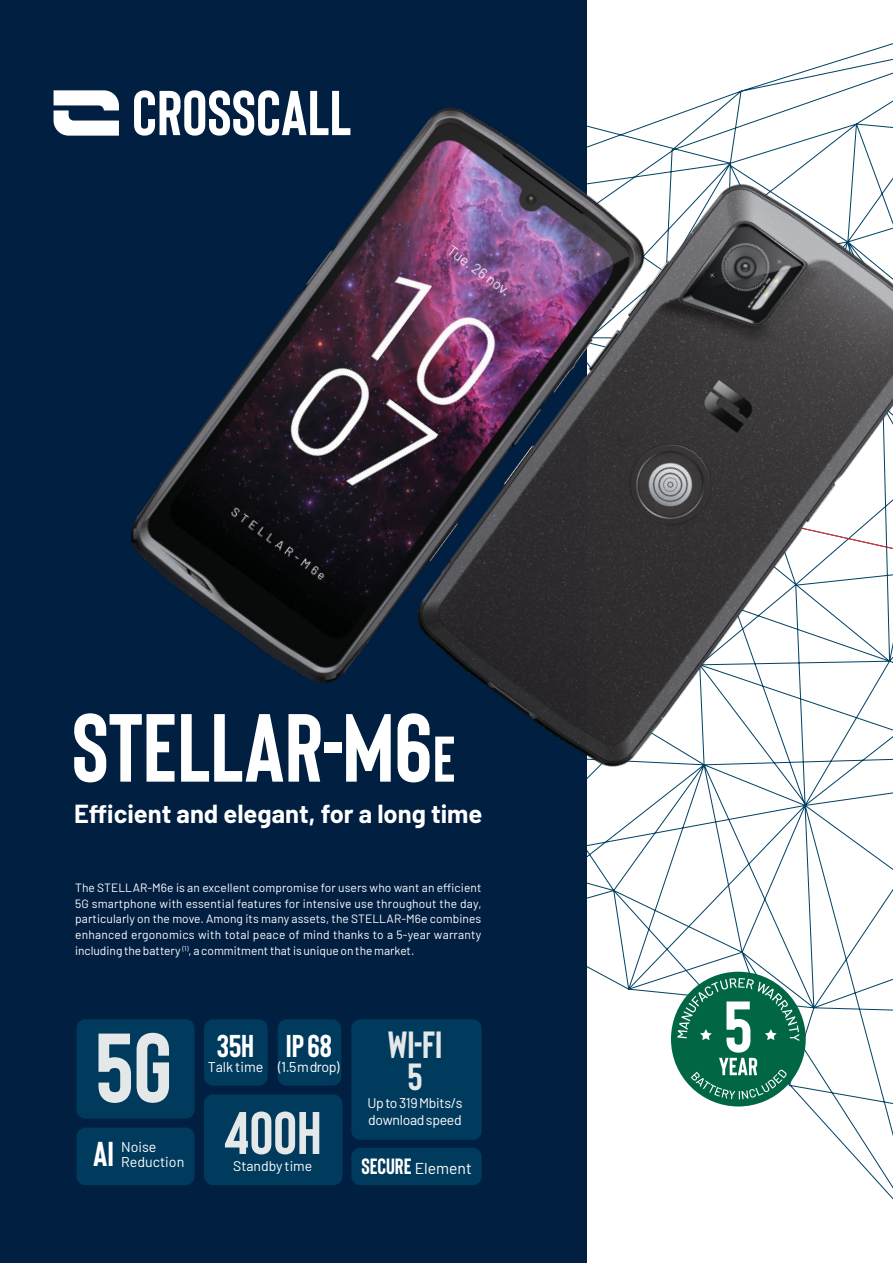
<style>
.page{position:relative;width:893px;height:1263px;background:#fff}
.page>*{position:absolute;margin:0;border:0;box-sizing:border-box;transform-origin:0 0}
.t1{font:700 97.8px "Bison";color:#e4e8e9}
.t2{font:700 96.45px "Bison";color:#fff}
.t3{font:700 64.35px "Bison";color:#fff}
.t4{font:700 60px "Bison";color:#e4e8e9}
.t5{font:700 37.8px "Bison";color:#e4e8e9}
.t6{font:700 34.5px "Bison";color:#fff}
.t7{font:700 31.5px "Bison";color:#fff}
.t8{font:700 25.5px "Barlow";color:#fff}
.t9{font:15.75px "Barlow";color:#fff}
.t10{font:14.25px/15px "Barlow";color:#fff}
.t11{font:13.95px/16.6px "Barlow";letter-spacing:-.02em;color:#fff}
.t12{font:13.95px "Barlow";color:#fff}
.t13{font:12px/15.6px "Barlow";color:#fff;text-align:justify}
.s1{font-family:"Bison";font-weight:700;font-size:22.05px}
</style>
<div class="page">
<svg style="left:587px;top:43px;width:306px;height:1157px"></svg>
<div style="left:0;top:0;width:587px;height:1263px;background:#001f41"></div>
<svg style="left:54px;top:90px;width:14px;height:46px"></svg>
<div style="left:77px;top:1019px;width:118px;height:99px;background:#003a5d;border-radius:9px"></div>
<div style="left:204px;top:1019px;width:64px;height:67px;background:#003a5d;border-radius:9px"></div>
<div style="left:351px;top:1019px;width:131px;height:121px;background:#003a5d;border-radius:9px"></div>
<div style="left:77px;top:1127px;width:118px;height:58px;background:#003a5d;border-radius:9px"></div>
<div style="left:351px;top:1148px;width:131px;height:37px;background:#003a5d;border-radius:9px"></div>
<div style="left:278px;top:1019px;width:63px;height:67px;background:#003a5d;border-radius:9px"></div>
<div style="left:204px;top:1094px;width:138px;height:91px;background:#003a5d;border-radius:9px"></div>
<img style="left:68px;top:52px;width:636px;height:632px">
<img style="left:345px;top:121px;width:548px;height:710px">
<div style="left:671px;top:972px;width:135px;height:134px;background:#064;border-radius:50%"></div>
<svg style="left:691px;top:1058px;width:95px;height:41px"></svg>
<svg style="left:677px;top:978px;width:122px;height:74px"></svg>
<p class="t2" style="left:72px;top:687px;width:362px">STELLAR-M6</p>
<p class="t3" style="left:433px;top:719px;width:25px">E</p>
<p class="t8" style="left:74px;top:795px;width:410px">Efficient and elegant, for a long time</p>
<p class="t13" style="left:75px;top:879px;width:408px">The STELLAR-M6e is an excellent compromise for users who want an efficient 5G smartphone with essential features for intensive use throughout the day, particularly on the move. Among its many assets, the STELLAR-M6e combines enhanced ergonomics with total peace of mind thanks to a 5-year warranty including the battery <sup>(1)</sup>, a commitment that is unique on the market.</p>
<p class="t1" style="left:96px;top:1006px;width:78px">5G</p>
<p class="t7" style="left:217px;top:1026px;width:39px">35H</p>
<p class="t10" style="left:208px;top:1058px;width:57px">Talk time</p>
<p class="t7" style="left:286px;top:1026px;width:48px">IP 68</p>
<p class="t10" style="left:278px;top:1058px;width:63px">(1.5 m drop)</p>
<p class="t6" style="left:93px;top:1132px;width:22px">AI</p>
<p class="t10" style="left:121px;top:1138px;width:65px">Noise<br>Reduction</p>
<p class="t4" style="left:224px;top:1095px;width:99px">400H</p>
<p class="t12" style="left:233px;top:1156px;width:81px">Standby time</p>
<p class="t5" style="left:388px;top:1021px;width:56px">WI-FI</p>
<p class="t5" style="left:408px;top:1053px;width:16px">5</p>
<p class="t11" style="left:367px;top:1094px;width:97px">Up to 319 Mbits/s download speed</p>
<p class="t9" style="left:361px;top:1157px;width:112px"><span class="s1">SECURE</span> Element</p>
</div>
